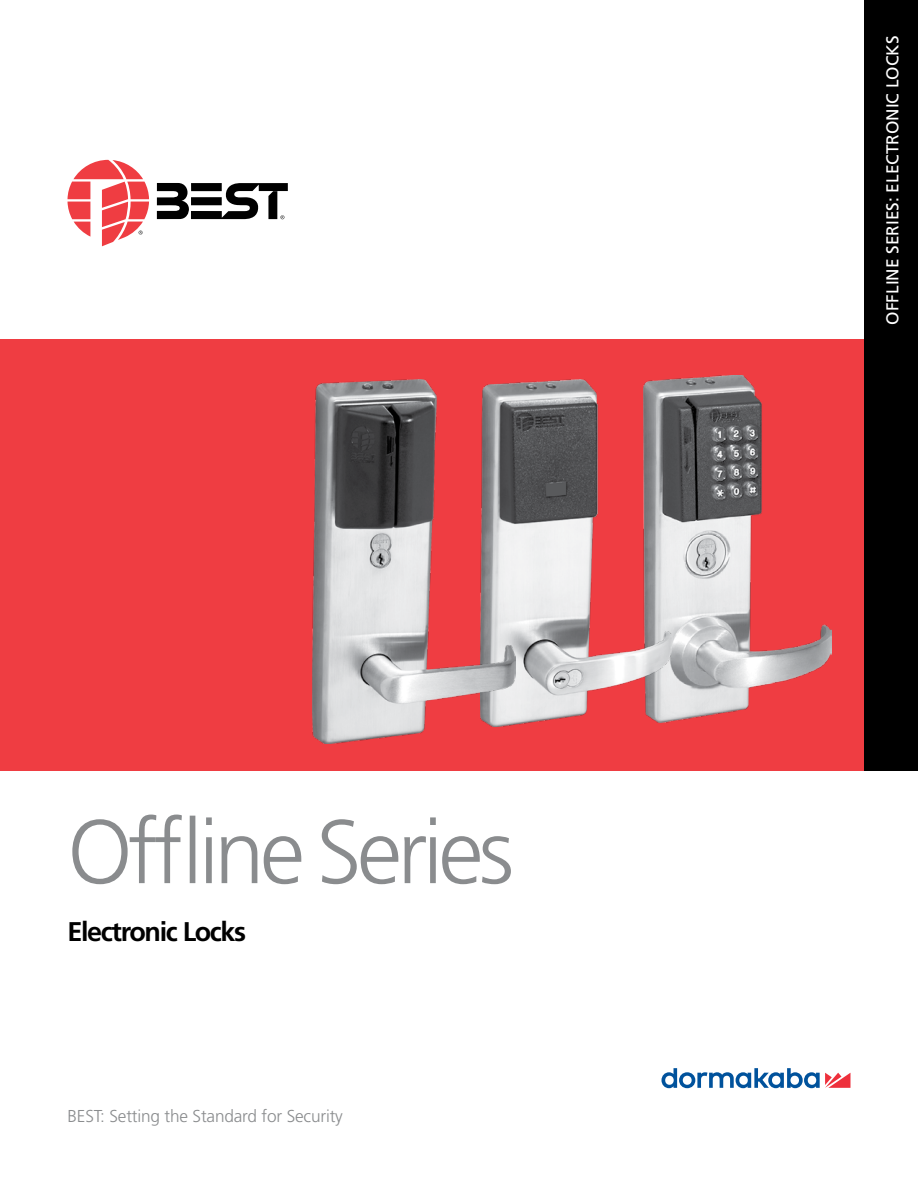
<style>
.page{position:relative;width:918px;height:1188px;background:#fff}
.page>*{position:absolute;margin:0;border:0;box-sizing:border-box;transform-origin:0 0}
.t1{font:300 90px "Frutiger";letter-spacing:-.05em;color:#8a8c8e}
.t2{font:700 27px "Frutiger";letter-spacing:-.05em;color:#000}
.t3{font:300 17.25px "Frutiger";letter-spacing:-.01em;color:#8a8c8e}
.t4{font:17.25px "Frutiger";color:#fff}
</style>
<div class="page">
<div style="left:0;top:339px;width:918px;height:432px;background:#ef3d42"></div>
<svg style="left:68px;top:160px;width:81px;height:86px"></svg>
<svg style="left:157px;top:183px;width:131px;height:36px"></svg>
<div style="left:864px;top:0;width:54px;height:771px;background:#000"></div>
<svg style="left:661px;top:1068px;width:190px;height:20px"></svg>
<img style="left:672px;top:376px;width:160px;height:345px">
<img style="left:516px;top:379px;width:156px;height:346px">
<img style="left:312px;top:379px;width:204px;height:365px">
<h1 class="t1" style="left:68px;top:801px;width:448px">Offline Series</h1>
<h2 class="t2" style="left:68px;top:916px;width:180px">Electronic Locks</h2>
<p class="t3" style="left:68px;top:1106px;width:277px">BEST: Setting the Standard for Security</p>
<p class="t4" style="left:882px;top:325px;width:290px;rotate:-90deg">OFFLINE SERIES: ELECTRONIC LOCKS</p>
</div>
